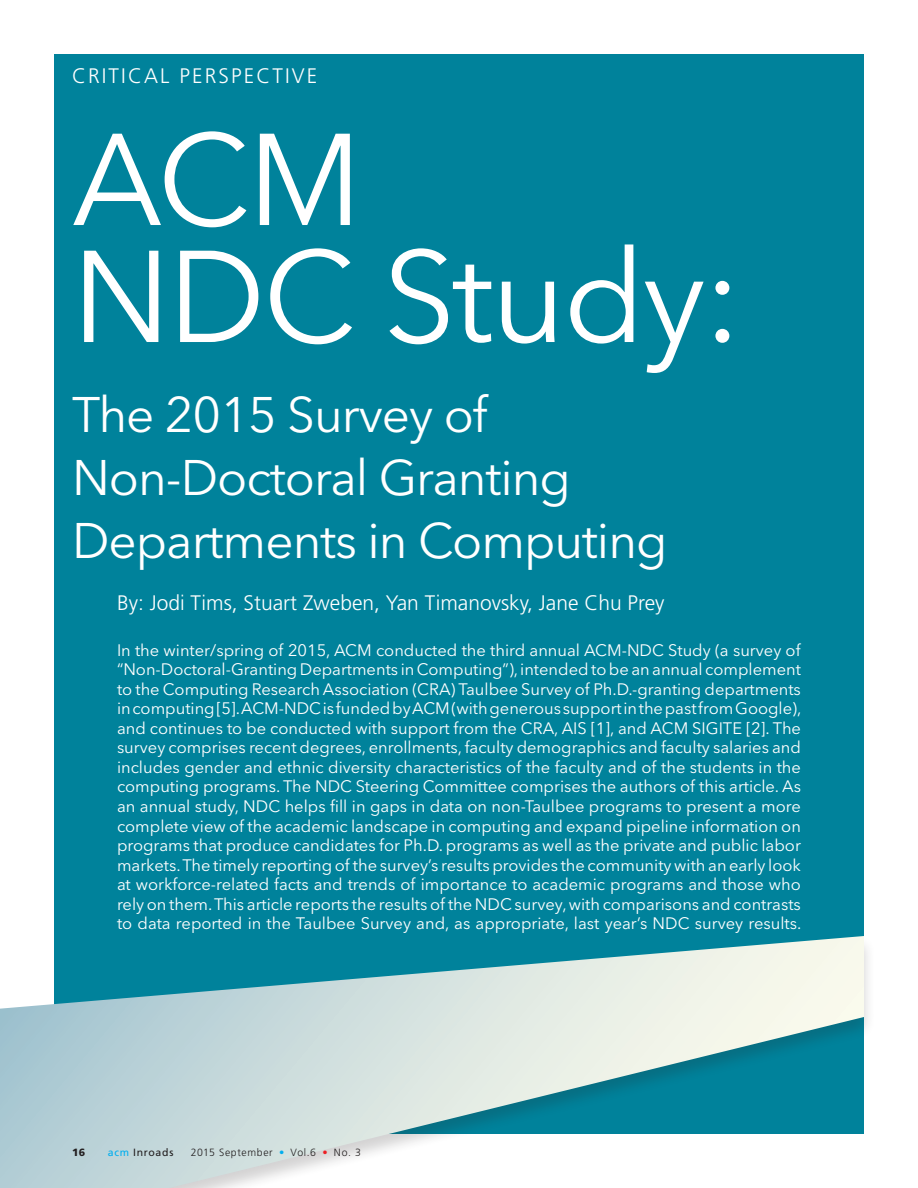
<style>
.page{position:relative;width:918px;height:1188px;background:#fff}
.page>*{position:absolute;margin:0;border:0;box-sizing:border-box;transform-origin:0 0}
.t1{font:129px/117px "Avenir Next LT Pro";letter-spacing:-.02em;color:#fff}
.t2{font:49.5px/63px "Avenir Next LT Pro";letter-spacing:-.02em;color:#fff}
.t3{font:300 21px "Frutiger";color:#fff}
.t4{font:300 21px "Frutiger";letter-spacing:.1em;color:#fff}
.t5{font:16.5px/19.5px "Avenir Next LT Pro";color:#fff;text-align:justify}
.t6{font:300 10.5px "Frutiger";letter-spacing:.06em;color:#231f20}
.t7{font:10.5px "Frutiger";letter-spacing:.07em;color:#231f20}
.t8{font:900 10.5px "Frutiger";color:#231f20}
.s1{color:#00aeef}
.s2{color:#ee1d23}
</style>
<div class="page">
<div style="left:54px;top:54px;width:810px;height:1080px;background:#00829b"></div>
<svg style="left:0;top:936px;width:864px;height:252px"></svg>
<p class="t4" style="left:72px;top:64px;width:247px">CRITICAL PERSPECTIVE</p>
<h1 class="t1" style="left:72px;top:121px;width:671px">ACM<br>NDC Study:</h1>
<h2 class="t2" style="left:72px;top:383px;width:597px">The 2015 Survey of<br>Non-Doctoral Granting<br>Departments in Computing</h2>
<p class="t3" style="left:117px;top:591px;width:549px">By: Jodi Tims, Stuart Zweben, Yan Timanovsky, Jane Chu Prey</p>
<p class="t5" style="left:117px;top:640px;width:686px">In the winter/spring of 2015, ACM conducted the third annual ACM-NDC Study (a survey of “Non-Doctoral-Granting Departments in Computing”), intended to be an annual complement to the Computing Research Association (CRA) Taulbee Survey of Ph.D.-granting departments in computing [5]. ACM-NDC is funded by ACM (with generous support in the past from Google), and continues to be conducted with support from the CRA, AIS [1], and ACM SIGITE [2]. The survey comprises recent degrees, enrollments, faculty demographics and faculty salaries and includes gender and ethnic diversity characteristics of the faculty and of the students in the computing programs. The NDC Steering Committee comprises the authors of this article. As an annual study, NDC helps fill in gaps in data on non-Taulbee programs to present a more complete view of the academic landscape in computing and expand pipeline information on programs that produce candidates for Ph.D. programs as well as the private and public labor markets. The timely reporting of the survey’s results provides the community with an early look at workforce-related facts and trends of importance to academic programs and those who rely on them. This article reports the results of the NDC survey, with comparisons and contrasts to data reported in the Taulbee Survey and, as appropriate, last year’s NDC survey results.</p>
<p class="t8" style="left:72px;top:1146px;width:15px">16</p>
<p class="t7" style="left:108px;top:1146px;width:67px"><span class="s1">acm</span> Inroads</p>
<p class="t6" style="left:191px;top:1146px;width:172px">2015 September <span class="s1">•</span> Vol.6 <span class="s2">•</span> No. 3</p>
</div>
